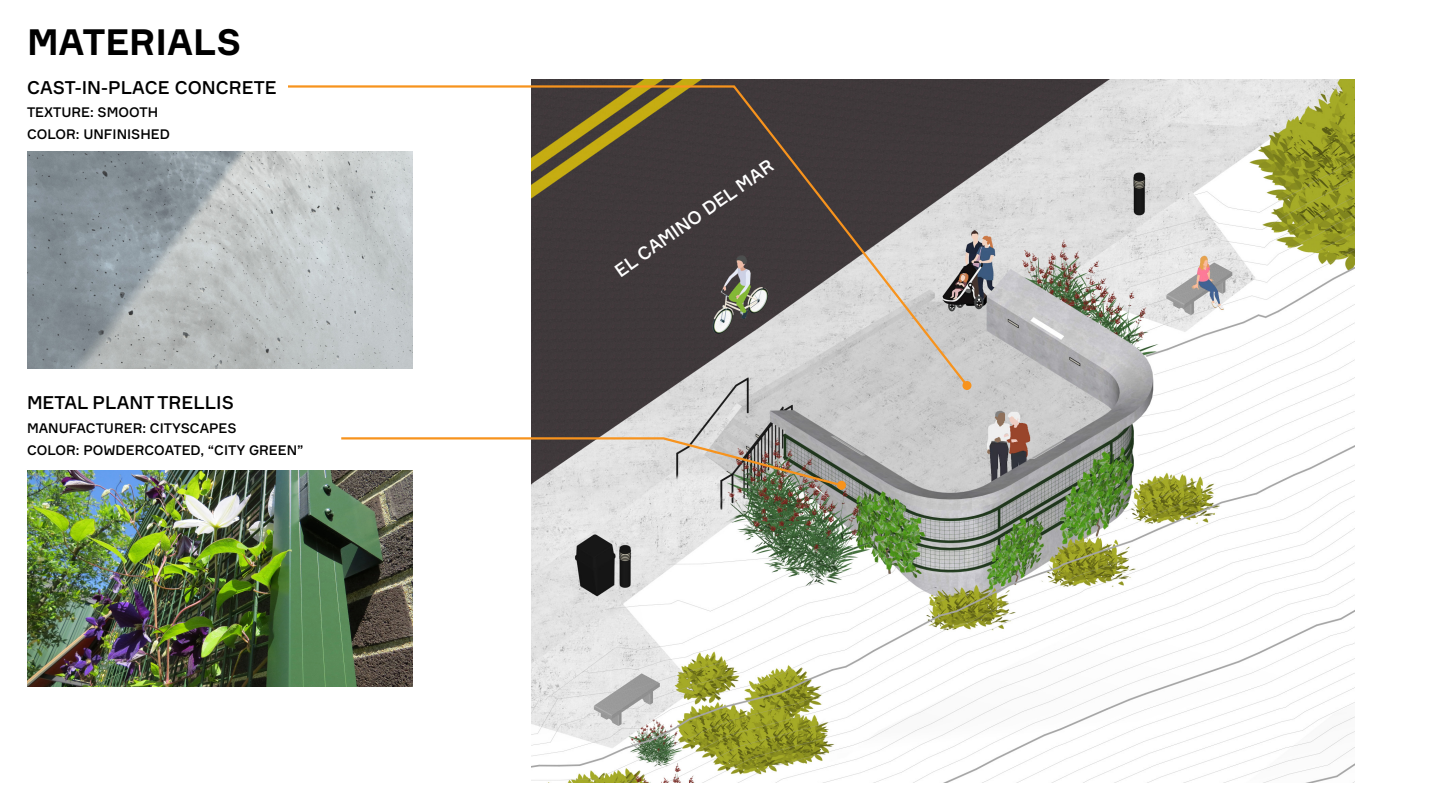
<style>
.page{position:relative;width:1440px;height:810px;background:#fff}
.page>*{position:absolute;margin:0;border:0;box-sizing:border-box;transform-origin:0 0}
.t1{font:700 36px "Formular";color:#000}
.t2{font:500 18px "Formular";color:#000}
.t3{font:500 18px "Formular";color:#fff}
.t4{font:500 13.5px "Formular";color:#000}
</style>
<div class="page">
<img style="left:532px;top:80px;width:822px;height:703px">
<img style="left:27px;top:470px;width:385px;height:217px">
<img style="left:27px;top:151px;width:259px;height:217px">
<svg style="left:339px;top:436px;width:505px;height:52px"></svg>
<div style="left:837px;top:481px;width:9px;height:9px;background:#f7931d;border-radius:50%"></div>
<svg style="left:286px;top:84px;width:684px;height:305px"></svg>
<div style="left:962px;top:381px;width:9px;height:9px;background:#f7931d;border-radius:50%"></div>
<p class="t1" style="left:27px;top:20px;width:216px">MATERIALS</p>
<p class="t2" style="left:27px;top:76px;width:251px">CAST-IN-PLACE CONCRETE</p>
<p class="t4" style="left:27px;top:104px;width:133px">TEXTURE: SMOOTH</p>
<p class="t4" style="left:27px;top:126px;width:144px">COLOR: UNFINISHED</p>
<p class="t2" style="left:27px;top:392px;width:208px">METAL PLANT TRELLIS</p>
<p class="t4" style="left:27px;top:420px;width:211px">MANUFACTURER: CITYSCAPES</p>
<p class="t4" style="left:27px;top:441px;width:278px">COLOR: POWDERCOATED, “CITY GREEN”</p>
<p class="t3" style="left:610px;top:263px;width:191px;rotate:-35deg">EL CAMINO DEL MAR</p>
</div>
